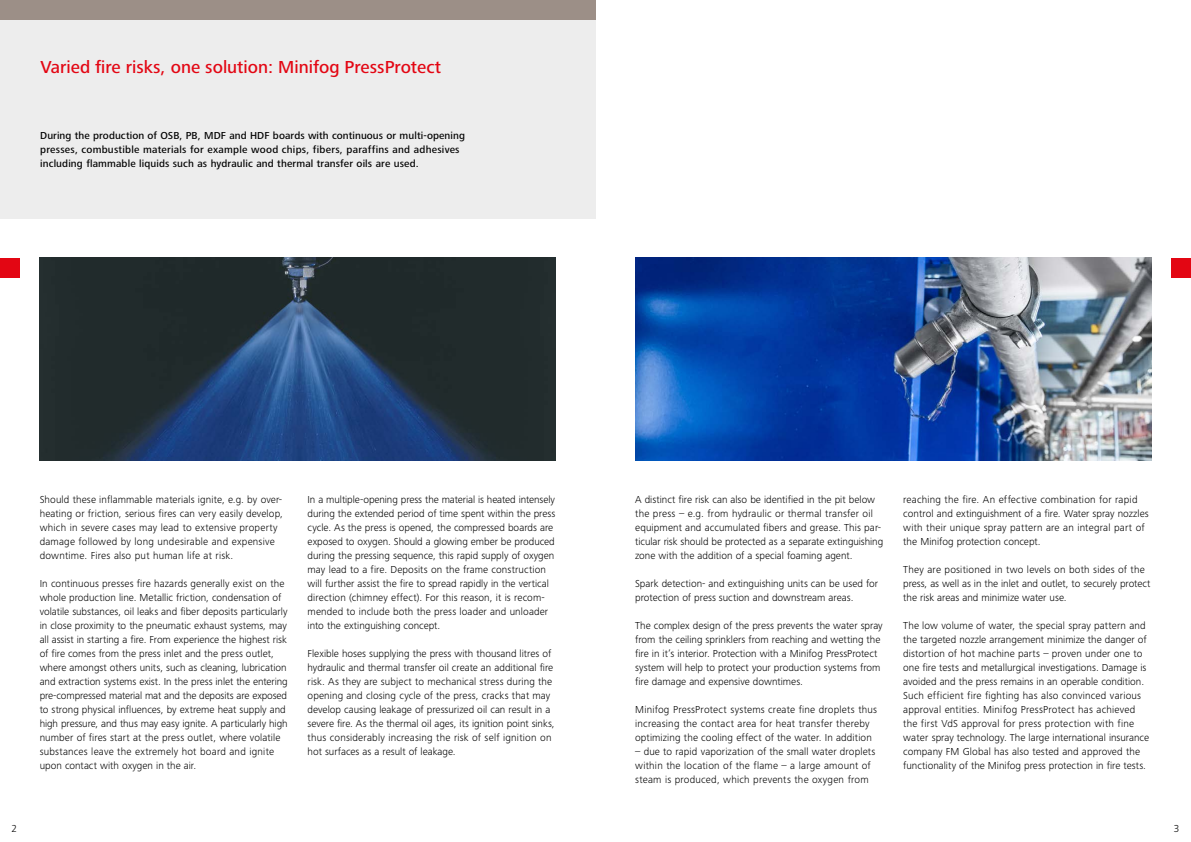
<style>
.page{position:relative;width:1191px;height:842px;background:#fff}
.page>*{position:absolute;margin:0;border:0;box-sizing:border-box;transform-origin:0 0}
.t1{font:500 18px "Frutiger Next Pro";color:#e30613}
.t2{font:300 10.5px/14px "Frutiger Next Pro";letter-spacing:.005em;color:#000}
.t3{font:500 10.5px/14px "Frutiger Next Pro";letter-spacing:.01em;color:#000}
</style>
<div class="page">
<div style="left:0;top:0;width:595px;height:218px;background:#ededed"></div>
<div style="left:0;top:0;width:595px;height:20px;background:#9c8f87"></div>
<img style="left:635px;top:258px;width:516px;height:203px">
<img style="left:40px;top:258px;width:516px;height:203px">
<div style="left:0;top:258px;width:20px;height:20px;background:#e30613"></div>
<div style="left:1171px;top:258px;width:20px;height:20px;background:#e30613"></div>
<h1 class="t1" style="left:40px;top:56px;width:402px">Varied fire risks, one solution: Minifog PressProtect</h1>
<p class="t3" style="left:40px;top:128px;width:426px">During the production of OSB, PB, MDF and HDF boards with continuous or multi-opening presses, combustible materials for example wood chips, fibers, paraffins and adhesives including flammable liquids such as hydraulic and thermal transfer oils are used.</p>
<p class="t2" style="left:40px;top:492px;width:245px">Should these inflammable materials ignite, e.g. by over&shy;heating or friction, serious fires can very easily develop, which in severe cases may lead to extensive property damage followed by long undesirable and expensive downtime. Fires also put human life at risk.</p>
<p class="t2" style="left:40px;top:576px;width:249px">In continuous presses fire hazards generally exist on the whole production line. Metallic friction, condensation of volatile substances, oil leaks and fiber deposits particularly in close proximity to the pneumatic exhaust systems, may all assist in starting a fire. From experience the highest risk of fire comes from the press inlet and the press outlet, where amongst others units, such as cleaning, lubrication and extraction systems exist. In the press inlet the entering pre-compressed material mat and the deposits are exposed to strong physical influences, by extreme heat supply and high pressure, and thus may easy ignite. A particularly high number of fires start at the press outlet, where volatile substances leave the extremely hot board and ignite upon contact with oxygen in the air.</p>
<p class="t2" style="left:307px;top:492px;width:249px">In a multiple-opening press the material is heated intensely during the extended period of time spent within the press cycle. As the press is opened, the compressed boards are exposed to oxygen. Should a glowing ember be produced during the pressing sequence, this rapid supply of oxygen may lead to a fire. Deposits on the frame construction will further assist the fire to spread rapidly in the vertical direction (chimney effect). For this reason, it is recom&shy;mended to include both the press loader and unloader into the extinguishing concept.</p>
<p class="t2" style="left:307px;top:646px;width:248px">Flexible hoses supplying the press with thousand litres of hydraulic and thermal transfer oil create an additional fire risk. As they are subject to mechanical stress during the opening and closing cycle of the press, cracks that may develop causing leakage of pressurized oil can result in a severe fire. As the thermal oil ages, its ignition point sinks, thus considerably increasing the risk of self ignition on hot surfaces as a result of leakage.</p>
<p class="t2" style="left:635px;top:492px;width:250px">A distinct fire risk can also be identified in the pit below the press – e.g. from hydraulic or thermal transfer oil equipment and accumulated fibers and grease. This par&shy;ticular risk should be protected as a separate extinguishing zone with the addition of a special foaming agent.</p>
<p class="t2" style="left:635px;top:576px;width:244px">Spark detection- and extinguishing units can be used for protection of press suction and downstream areas.</p>
<p class="t2" style="left:635px;top:618px;width:249px">The complex design of the press prevents the water spray from the ceiling sprinklers from reaching and wetting the fire in it’s interior. Protection with a Minifog PressProtect system will help to protect your production systems from fire damage and expensive downtimes.</p>
<p class="t2" style="left:635px;top:702px;width:243px">Minifog PressProtect systems create fine droplets thus increasing the contact area for heat transfer thereby optimizing the cooling effect of the water. In addition</p>
<p class="t2" style="left:635px;top:744px;width:242px">– due to rapid vaporization of the small water droplets within the location of the flame – a large amount of steam is produced, which prevents the oxygen from</p>
<p class="t2" style="left:903px;top:492px;width:247px">reaching the fire. An effective combination for rapid control and extinguishment of a fire. Water spray nozzles with their unique spray pattern are an integral part of the Minifog protection concept.</p>
<p class="t2" style="left:903px;top:562px;width:249px">They are positioned in two levels on both sides of the press, as well as in the inlet and outlet, to securely protect the risk areas and minimize water use.</p>
<p class="t2" style="left:903px;top:618px;width:247px">The low volume of water, the special spray pattern and the targeted nozzle arrangement minimize the danger of distortion of hot machine parts – proven under one to one fire tests and metallurgical investigations. Damage is avoided and the press remains in an operable condition.<br>Such efficient fire fighting has also convinced various approval entities. Minifog PressProtect has achieved the first VdS approval for press protection with fine water spray technology. The large international insurance company FM Global has also tested and approved the functionality of the Minifog press protection in fire tests.</p>
<p class="t2" style="left:11px;top:821px;width:7px">2</p>
<p class="t2" style="left:1174px;top:821px;width:7px">3</p>
</div>
